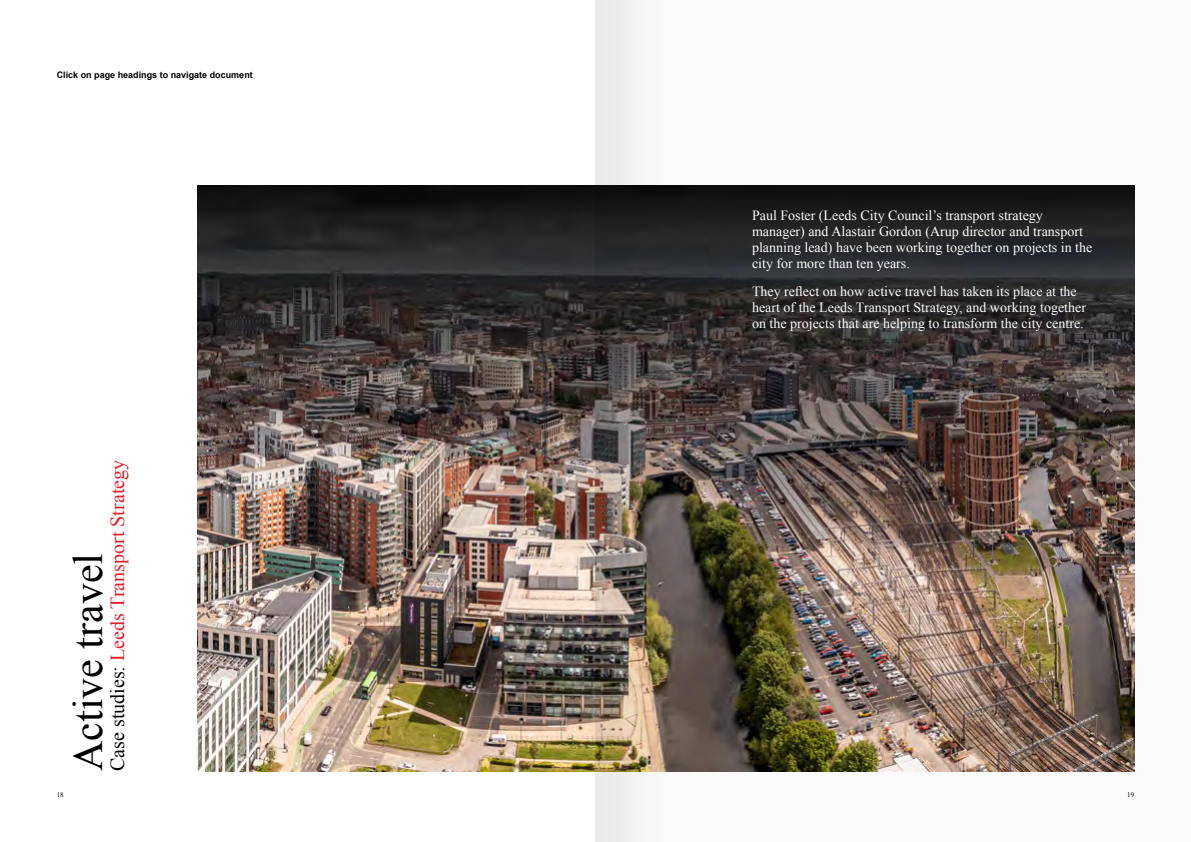
<style>
.page{position:relative;width:1191px;height:842px;background:#fff}
.page>*{position:absolute;margin:0;border:0;box-sizing:border-box;transform-origin:0 0}
.t1{font:42px "Times New Roman";color:#000}
.t2{font:20px "Times New Roman";color:#e31f2b}
.t3{font:14px/16px "Times New Roman";color:#fff}
.t4{font:700 9px "Arial";color:#000}
.t5{font:7px "Times New Roman";color:#000}
.s1{color:#000}
</style>
<div class="page">
<img style="left:198px;top:185px;width:397px;height:586px">
<img style="left:595px;top:0;width:540px;height:842px">
<p class="t4" style="left:57px;top:69px;width:198px">Click on page headings to navigate document</p>
<h2 class="t2" style="left:104px;top:771px;width:313px;rotate:-90deg"><span class="s1">Case studies:</span> Leeds Transport Strategy</h2>
<h1 class="t1" style="left:60px;top:771px;width:220px;rotate:-90deg">Active travel</h1>
<p class="t3" style="left:752px;top:208px;width:342px">Paul Foster (Leeds City Council’s transport strategy manager) and Alastair Gordon (Arup director and transport planning lead) have been working together on projects in the city for more than ten years.</p>
<p class="t3" style="left:752px;top:283px;width:335px">They reflect on how active travel has taken its place at the heart of the Leeds Transport Strategy, and working together on the projects that are helping to transform the city centre.</p>
<p class="t5" style="left:57px;top:789px;width:8px">18</p>
<p class="t5" style="left:1127px;top:789px;width:8px">19</p>
</div>
